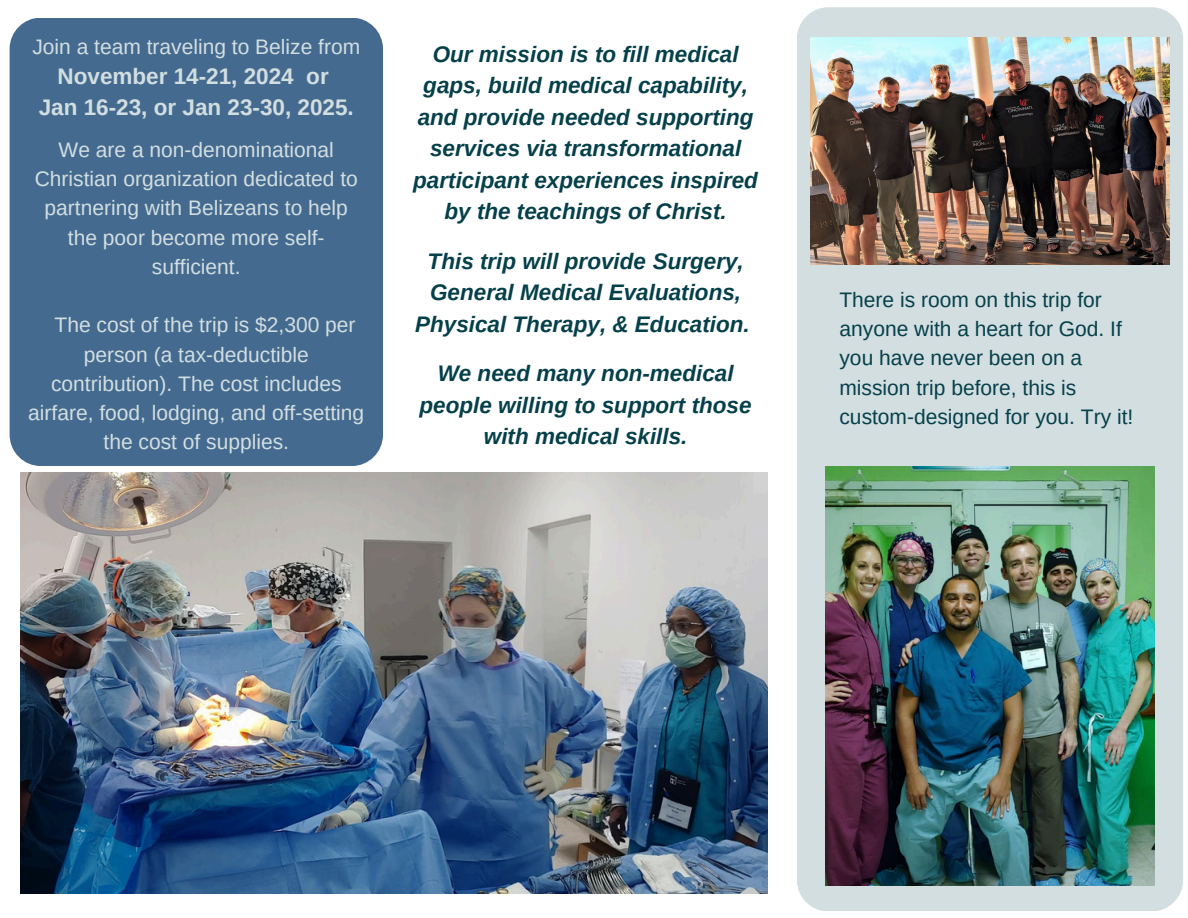
<style>
.page{position:relative;width:1188px;height:918px;background:#fff}
.page>*{position:absolute;margin:0;border:0;box-sizing:border-box;transform-origin:0 0}
.t1{font:italic 700 22.5px/31.5px "Arimo";color:#05404a;text-align:center}
.t2{font:700 22.5px "Arimo";color:#d3dee1}
.t3{font:21px/29.2px "Arimo";color:#d3dee1;text-align:center}
.t4{font:21px/29.2px "Arimo";color:#05404a}
</style>
<div class="page">
<div style="left:797px;top:7px;width:386px;height:904px;background:#d3dee1;border-radius:32px"></div>
<div style="left:10px;top:18px;width:373px;height:447px;background:#446b8f;border-radius:31px"></div>
<img style="left:21px;top:472px;width:747px;height:421px">
<img style="left:811px;top:38px;width:358px;height:226px">
<img style="left:825px;top:466px;width:330px;height:420px">
<p class="t3" style="left:32px;top:32px;width:329px">Join a team traveling to Belize from</p>
<p class="t2" style="left:58px;top:64px;width:273px">November 14-21, 2024 or</p>
<p class="t2" style="left:39px;top:95px;width:317px">Jan 16-23, or Jan 23-30, 2025.</p>
<p class="t3" style="left:35px;top:135px;width:325px">We are a non-denominational<br>Christian organization dedicated to partnering with Belizeans to help the poor become more self&shy;sufficient.</p>
<h1 class="t3" style="left:55px;top:311px;width:303px">The cost of the trip is $2,300 per</h1>
<h1 class="t3" style="left:84px;top:340px;width:227px">person (a tax-deductible</h1>
<h1 class="t3" style="left:51px;top:369px;width:292px">contribution). The cost includes</h1>
<h1 class="t3" style="left:28px;top:398px;width:338px">airfare, food, lodging, and off-setting</h1>
<h1 class="t3" style="left:104px;top:428px;width:187px">the cost of supplies.</h1>
<h1 class="t1" style="left:413px;top:38px;width:346px">Our mission is to fill medical gaps, build medical capability, and provide needed supporting services via transformational participant experiences inspired by the teachings of Christ.</h1>
<p class="t1" style="left:415px;top:245px;width:336px">This trip will provide Surgery,<br>General Medical Evaluations,<br>Physical Therapy, &amp; Education.</p>
<p class="t1" style="left:420px;top:357px;width:334px">We need many non-medical people willing to support those with medical skills.</p>
<h1 class="t4" style="left:839px;top:285px;width:295px">There is room on this trip for anyone with a heart for God. If you have never been on a mission trip before, this is custom-designed for you. Try it!</h1>
</div>
